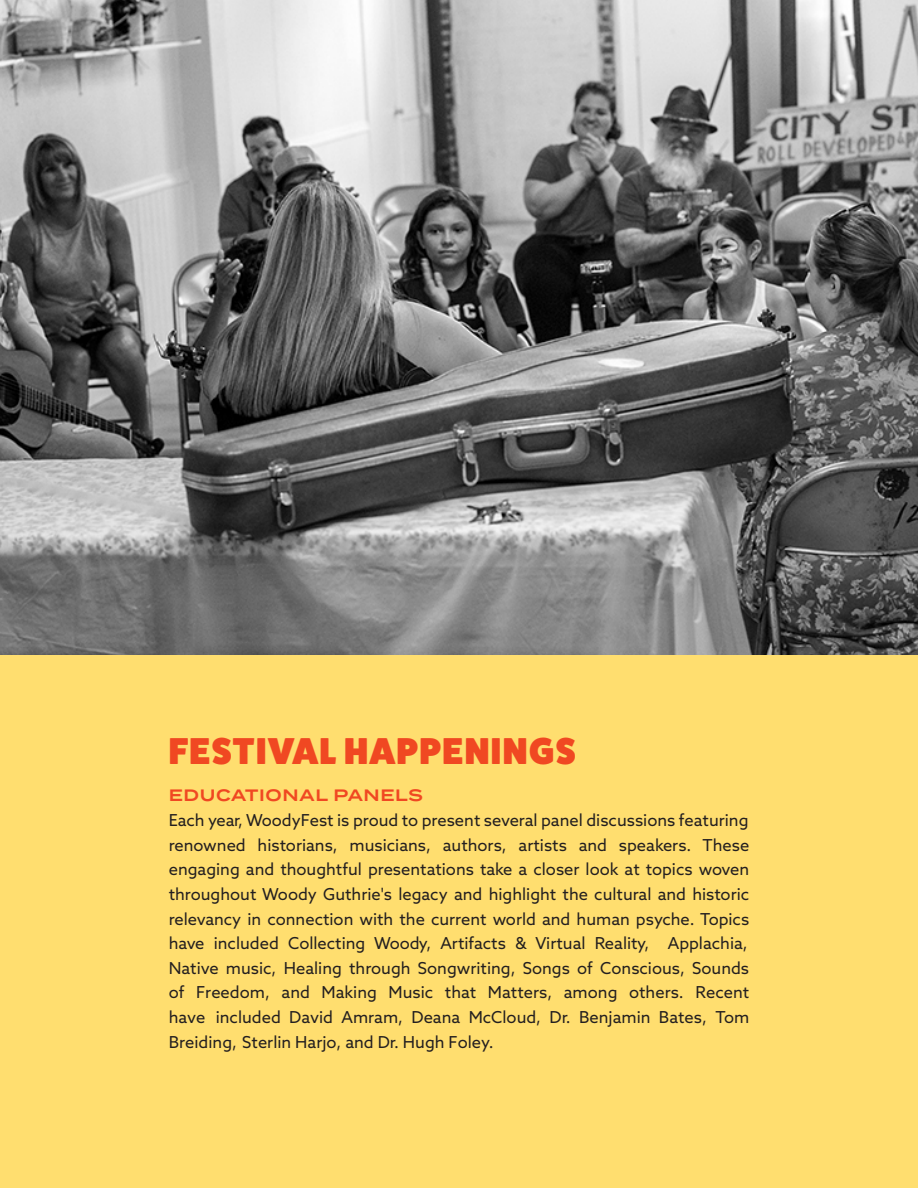
<style>
.page{position:relative;width:918px;height:1188px;background:#fff}
.page>*{position:absolute;margin:0;border:0;box-sizing:border-box;transform-origin:0 0}
.t1{font:800 37.5px "Fat Frank";letter-spacing:.04em;color:#f04822}
.t2{font:16.5px/24.6px "Azo Sans";color:#231f20;text-align:justify}
.t3{font:600 16.5px "Termina";letter-spacing:.04em;color:#f04822}
</style>
<div class="page">
<div style="left:0;top:654px;width:918px;height:534px;background:#ffde6f"></div>
<img style="left:0;top:0;width:918px;height:654px">
<h1 class="t1" style="left:169px;top:730px;width:409px">FESTIVAL HAPPENINGS</h1>
<p class="t3" style="left:169px;top:783px;width:256px">EDUCATIONAL PANELS</p>
<p class="t2" style="left:169px;top:808px;width:582px">Each year, WoodyFest is proud to present several panel discussions featuring renowned historians, musicians, authors, artists and speakers. These engaging and thoughtful presentations take a closer look at topics woven throughout Woody Guthrie's legacy and highlight the cultural and historic relevancy in connection with the current world and human psyche. Topics have included Collecting Woody, Artifacts &amp; Virtual Reality, Applachia, Native music, Healing through Songwriting, Songs of Conscious, Sounds of Freedom, and Making Music that Matters, among others. Recent have included David Amram, Deana McCloud, Dr. Benjamin Bates, Tom Breiding, Sterlin Harjo, and Dr. Hugh Foley.</p>
</div>
